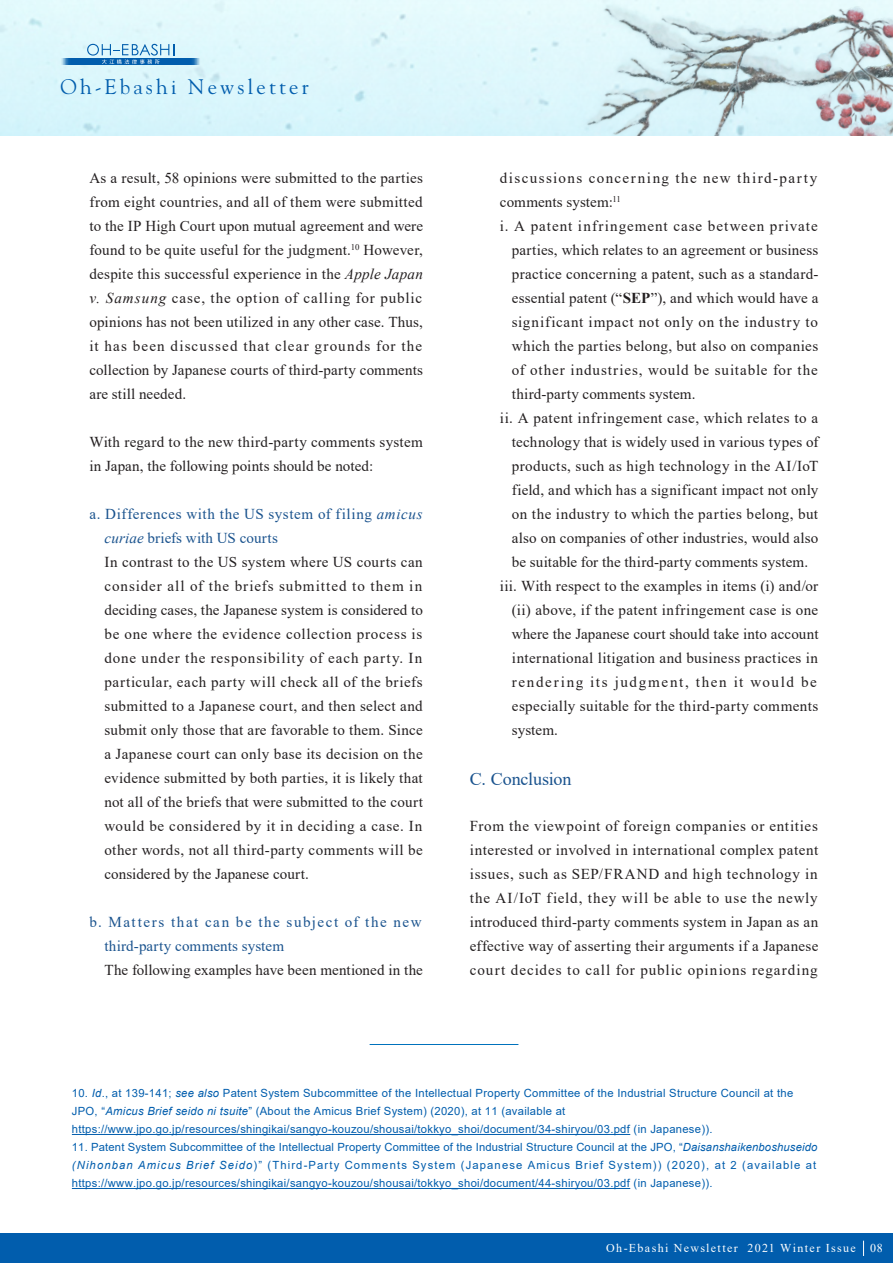
<style>
.page{position:relative;width:893px;height:1263px;background:#fff}
.page>*{position:absolute;margin:0;border:0;box-sizing:border-box;transform-origin:0 0}
.t1{font:21px "Goudy Std";letter-spacing:.15em;color:#015dad}
.t2{font:18.15px "Times New Roman";letter-spacing:-.005em;color:#1a538e}
.t3{font:15.15px/24px "Times New Roman";letter-spacing:.025em;color:#231f20;text-align:justify}
.t4{font:15.15px "Times New Roman";letter-spacing:.005em;color:#231f20}
.t5{font:15.15px/24px "Times New Roman";letter-spacing:.09em;color:#1a538e}
.t6{font:15.15px "Times New Roman";letter-spacing:.065em;color:#231f20}
.t7{font:15.15px "Times New Roman";letter-spacing:.05em;color:#231f20}
.t8{font:15.15px "Times New Roman";letter-spacing:.055em;color:#231f20}
.t9{font:15.15px "Times New Roman";letter-spacing:.095em;color:#231f20}
.t10{font:15.15px "Times New Roman";letter-spacing:.11em;color:#231f20}
.t11{font:12px "Times New Roman";letter-spacing:.11em;color:#fff}
.t12{font:11.25px/18px "Arial";letter-spacing:.025em;color:#015dad}
.s1{font-style:italic}
.s2{color:#1a538e}
.s3{font-style:italic;color:#1a538e}
.s4{font-weight:700}
</style>
<div class="page">
<hr style="left:72px;top:1134px;width:558px;height:1px;background:#015dad">
<hr style="left:72px;top:1188px;width:558px;height:1px;background:#015dad">
<hr style="left:370px;top:1044px;width:148px;height:1px;background:#0072bc">
<div style="left:0;top:1233px;width:893px;height:30px;background:#015dad"></div>
<svg style="left:863px;top:1241px;width:1px;height:15px"></svg>
<img style="left:1px;top:0;width:892px;height:136px">
<div style="left:61px;top:58px;width:140px;height:7px;background:#dbf5fb"></div>
<div style="left:61px;top:58px;width:139px;height:7px;background:#ceedf5"></div>
<div style="left:62px;top:58px;width:138px;height:7px;background:#c7e7f3"></div>
<div style="left:62px;top:58px;width:137px;height:7px;background:#bce0ee"></div>
<div style="left:63px;top:58px;width:136px;height:7px;background:#a5cfe6"></div>
<div style="left:63px;top:58px;width:135px;height:7px;background:#98c6e1"></div>
<div style="left:64px;top:58px;width:134px;height:7px;background:#8abcdc"></div>
<div style="left:64px;top:58px;width:133px;height:7px;background:#7cb2d7"></div>
<div style="left:65px;top:58px;width:132px;height:7px;background:#61a0cd"></div>
<div style="left:65px;top:58px;width:131px;height:7px;background:#5497c8"></div>
<div style="left:66px;top:58px;width:130px;height:7px;background:#488fc4"></div>
<div style="left:66px;top:58px;width:129px;height:7px;background:#3380bd"></div>
<div style="left:67px;top:58px;width:128px;height:7px;background:#2b7aba"></div>
<div style="left:67px;top:58px;width:127px;height:7px;background:#2274b7"></div>
<div style="left:68px;top:58px;width:126px;height:7px;background:#156bb3"></div>
<div style="left:68px;top:58px;width:125px;height:7px;background:#1068b1"></div>
<div style="left:69px;top:58px;width:124px;height:7px;background:#0c65b0"></div>
<div style="left:69px;top:58px;width:123px;height:7px;background:#015dad"></div>
<svg style="left:87px;top:44px;width:87px;height:20px"></svg>
<h1 class="t1" style="left:61px;top:74px;width:250px">Oh-Ebashi Newsletter</h1>
<p class="t3" style="left:89px;top:165px;width:335px">As a result, 58 opinions were submitted to the parties from eight countries, and all of them were submitted to the IP High Court upon mutual agreement and were found to be quite useful for the judgment.<sup>10</sup> However, despite this successful experience in the <span class="s1">Apple Japan v. Samsung</span> case, the option of calling for public opinions has not been utilized in any other case. Thus, it has been discussed that clear grounds for the collection by Japanese courts of third-party comments are still needed.</p>
<p class="t3" style="left:89px;top:429px;width:335px">With regard to the new third-party comments system in Japan, the following points should be noted:</p>
<p class="t3" style="left:104px;top:501px;width:320px;text-align:left;text-indent:-15px"><span class="s2">a. Differences with the US system of filing</span> <span class="s3">amicus curiae</span> <span class="s2">briefs with US courts<br></span>In contrast to the US system where US courts can consider all of the briefs submitted to them in deciding cases, the Japanese system is considered to be one where the evidence collection process is done under the responsibility of each party. In particular, each party will check all of the briefs submitted to a Japanese court, and then select and submit only those that are favorable to them. Since a Japanese court can only base its decision on the evidence submitted by both parties, it is likely that not all of the briefs that were submitted to the court would be considered by it in deciding a case. In other words, not all third-party comments will be considered by the Japanese court.</p>
<p class="t5" style="left:104px;top:909px;width:319px;text-indent:-15px">b. Matters that can be the subject of the new third-party comments system</p>
<p class="t4" style="left:104px;top:959px;width:320px">The following examples have been mentioned in the</p>
<p class="t9" style="left:500px;top:167px;width:319px">discussions concerning the new third-party</p>
<p class="t4" style="left:500px;top:191px;width:122px">comments system:<sup>11</sup></p>
<p class="t6" style="left:500px;top:215px;width:319px">i. A patent infringement case between private</p>
<p class="t3" style="left:512px;top:237px;width:308px">parties, which relates to an agreement or business</p>
<p class="t3" style="left:512px;top:261px;width:308px">practice concerning a patent, such as a standard-</p>
<p class="t3" style="left:512px;top:285px;width:308px">essential patent (“<span class="s4">SEP</span>”), and which would have a</p>
<p class="t7" style="left:512px;top:311px;width:307px">significant impact not only on the industry to</p>
<p class="t3" style="left:512px;top:333px;width:308px">which the parties belong, but also on companies</p>
<p class="t8" style="left:512px;top:359px;width:307px">of other industries, would be suitable for the</p>
<p class="t3" style="left:512px;top:381px;width:185px">third-party comments system.</p>
<p class="t3" style="left:500px;top:405px;width:320px">ii. A patent infringement case, which relates to a</p>
<p class="t3" style="left:512px;top:429px;width:308px">technology that is widely used in various types of</p>
<p class="t3" style="left:512px;top:453px;width:308px">products, such as high technology in the AI/IoT</p>
<p class="t3" style="left:512px;top:477px;width:308px">field, and which has a significant impact not only</p>
<p class="t3" style="left:512px;top:501px;width:308px">on the industry to which the parties belong, but</p>
<p class="t3" style="left:512px;top:525px;width:308px">also on companies of other industries, would also</p>
<p class="t4" style="left:512px;top:551px;width:298px">be suitable for the third-party comments system.</p>
<p class="t3" style="left:500px;top:573px;width:320px">iii. With respect to the examples in items (i) and/or</p>
<p class="t3" style="left:512px;top:597px;width:308px">(ii) above, if the patent infringement case is one</p>
<p class="t4" style="left:512px;top:623px;width:308px">where the Japanese court should take into account</p>
<p class="t3" style="left:512px;top:645px;width:308px">international litigation and business practices in</p>
<p class="t10" style="left:512px;top:671px;width:307px">rendering its judgment, then it would be</p>
<p class="t3" style="left:512px;top:693px;width:308px">especially suitable for the third-party comments</p>
<p class="t3" style="left:512px;top:717px;width:48px">system.</p>
<p class="t2" style="left:470px;top:766px;width:103px">C. Conclusion</p>
<p class="t3" style="left:470px;top:813px;width:350px">From the viewpoint of foreign companies or entities interested or involved in international complex patent issues, such as SEP/FRAND and high technology in the AI/IoT field, they will be able to use the newly introduced third-party comments system in Japan as an effective way of asserting their arguments if a Japanese court decides to call for public opinions regarding</p>
<p class="t12" style="left:72px;top:1084px;width:723px">10. <span class="s1">Id</span>., at 139-141; <span class="s1">see also</span> Patent System Subcommittee of the Intellectual Property Committee of the Industrial Structure Council at the<br>JPO, “<span class="s1">Amicus Brief seido ni tsuite</span>” (About the Amicus Brief System) (2020), at 11 (available at https://www.jpo.go.jp/resources/shingikai/sangyo-kouzou/shousai/tokkyo_shoi/document/34-shiryou/03.pdf (in Japanese)).</p>
<p class="t12" style="left:72px;top:1138px;width:747px;text-align:justify">11. Patent System Subcommittee of the Intellectual Property Committee of the Industrial Structure Council at the JPO, “<span class="s1">Daisanshaikenboshuseido (Nihonban Amicus Brief Seido</span>)” (Third-Party Comments System (Japanese Amicus Brief System)) (2020), at 2 (available at https://www.jpo.go.jp/resources/shingikai/sangyo-kouzou/shousai/tokkyo_shoi/document/44-shiryou/03.pdf (in Japanese)).</p>
<p class="t11" style="left:606px;top:1239px;width:278px">Oh-Ebashi Newsletter 2021 Winter Issue 08</p>
</div>
